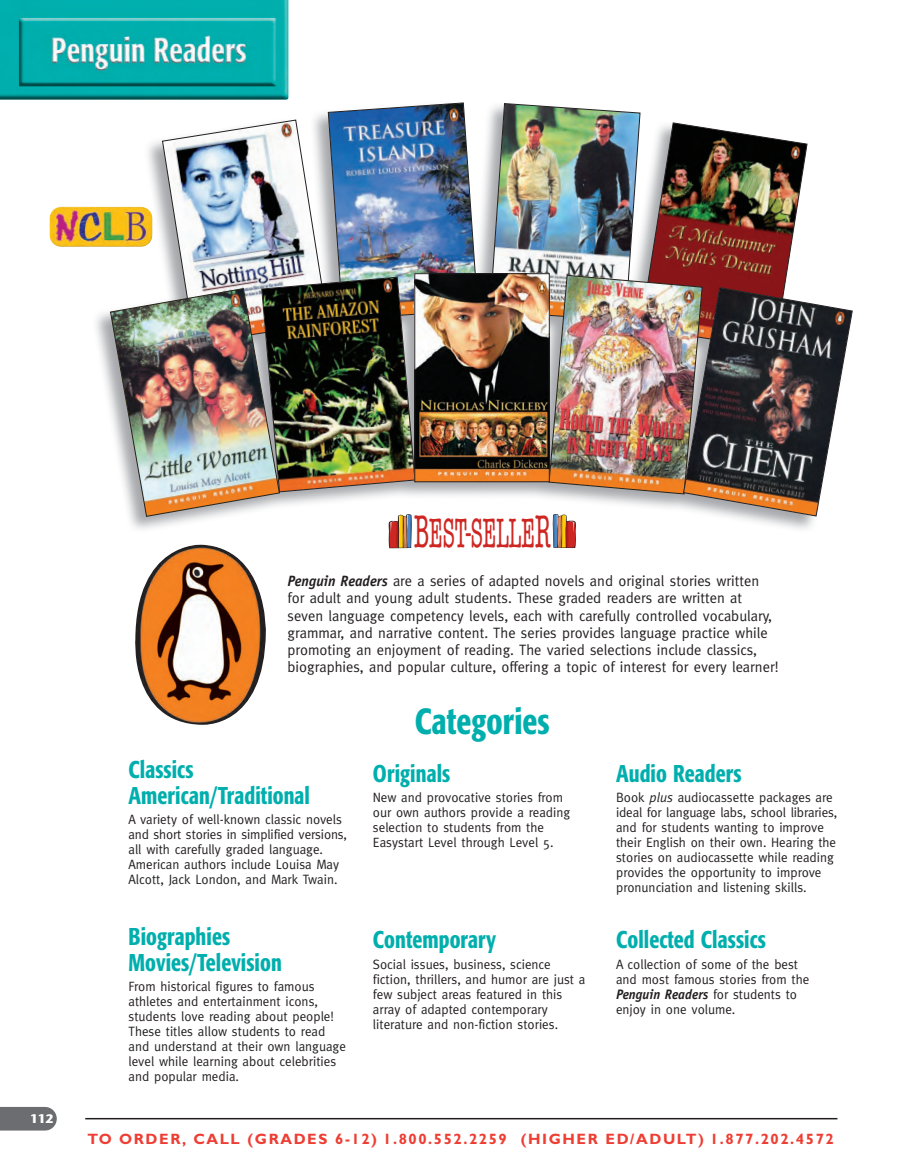
<style>
.page{position:relative;width:905px;height:1175px;background:#fff}
.page>*{position:absolute;margin:0;border:0;box-sizing:border-box;transform-origin:0 0}
.t1{font:condensed 41.4px "American Typewriter";letter-spacing:-.025em;color:#ce2622;scale:.62 1}
.t2{font:500 condensed 36px "Formata";letter-spacing:.005em;color:#00afad;scale:.9 1}
.t3{font:500 condensed 24px/25.5px "Formata";letter-spacing:.005em;color:#00afad;scale:.9 1}
.t4{font:15px/17.2px "Meta";color:#231f20}
.t5{font:700 15px "Gill Sans";letter-spacing:.105em;color:#ee3e34}
.t6{font:italic 700 13.8px "Officina Sans";color:#231f20}
.t7{font:13.5px/15px "Meta";color:#231f20}
.t8{font:700 12.3px "Stone Sans";color:#fff}
.s1{font-size:46.05px}
.s2{font-family:"Officina Sans";font-weight:700;font-style:italic}
.s3{font-style:italic}
.s4{font-family:"Meta";font-weight:400;font-style:normal;font-size:13.5px}
</style>
<div class="page">
<img style="left:0;top:0;width:853px;height:1131px">
<p class="t8" style="left:30px;top:1114px;width:25px">112</p>
<h1 class="t1" style="left:414px;top:518px;width:223px"><span class="s1">B</span>EST-SELLE<span class="s1">R</span></h1>
<p class="t4" style="left:287px;top:574px;width:492px"><span class="s2">Penguin Readers</span> are a series of adapted novels and original stories written for adult and young adult students. These graded readers are written at seven language competency levels, each with carefully controlled vocabulary, grammar, and narrative content. The series provides language practice while promoting an enjoyment of reading. The varied selections include classics, biographies, and popular culture, offering a topic of interest for every learner!</p>
<h3 class="t3" style="left:128px;top:759px;width:203px">Classics<br>American/Traditional</h3>
<p class="t7" style="left:128px;top:813px;width:220px">A variety of well-known classic novels and short stories in simplified versions, all with carefully graded language.<br>American authors include Louisa May Alcott, Jack London, and Mark Twain.</p>
<h3 class="t3" style="left:128px;top:925px;width:172px">Biographies<br>Movies/Television</h3>
<p class="t7" style="left:128px;top:980px;width:219px">From historical figures to famous athletes and entertainment icons, students love reading about people!<br>These titles allow students to read and understand at their own language level while learning about celebrities and popular media.</p>
<h2 class="t2" style="left:414px;top:707px;width:151px">Categories</h2>
<h3 class="t3" style="left:373px;top:762px;width:87px">Originals</h3>
<p class="t7" style="left:373px;top:791px;width:199px">New and provocative stories from our own authors provide a reading selection to students from the<br>Easystart Level through Level 5.</p>
<h3 class="t3" style="left:373px;top:929px;width:138px">Contemporary</h3>
<p class="t7" style="left:373px;top:958px;width:214px">Social issues, business, science fiction, thrillers, and humor are just a few subject areas featured in this array of adapted contemporary literature and non-fiction stories.</p>
<h3 class="t3" style="left:616px;top:762px;width:141px">Audio Readers</h3>
<p class="t7" style="left:616px;top:791px;width:223px">Book <span class="s3">plus</span> audiocassette packages are ideal for language labs, school libraries, and for students wanting to improve their English on their own. Hearing the stories on audiocassette while reading provides the opportunity to improve pronunciation and listening skills.</p>
<h3 class="t3" style="left:616px;top:929px;width:168px">Collected Classics</h3>
<p class="t7" style="left:616px;top:958px;width:195px">A collection of some of the best and most famous stories from the</p>
<p class="t6" style="left:616px;top:988px;width:182px">Penguin Readers <span class="s4">for students to</span></p>
<p class="t7" style="left:616px;top:1003px;width:121px">enjoy in one volume.</p>
<p class="t5" style="left:87px;top:1133px;width:747px">TO ORDER, CALL (GRADES 6-12) 1.800.552.2259 (HIGHER ED/ADULT) 1.877.202.4572</p>
</div>
